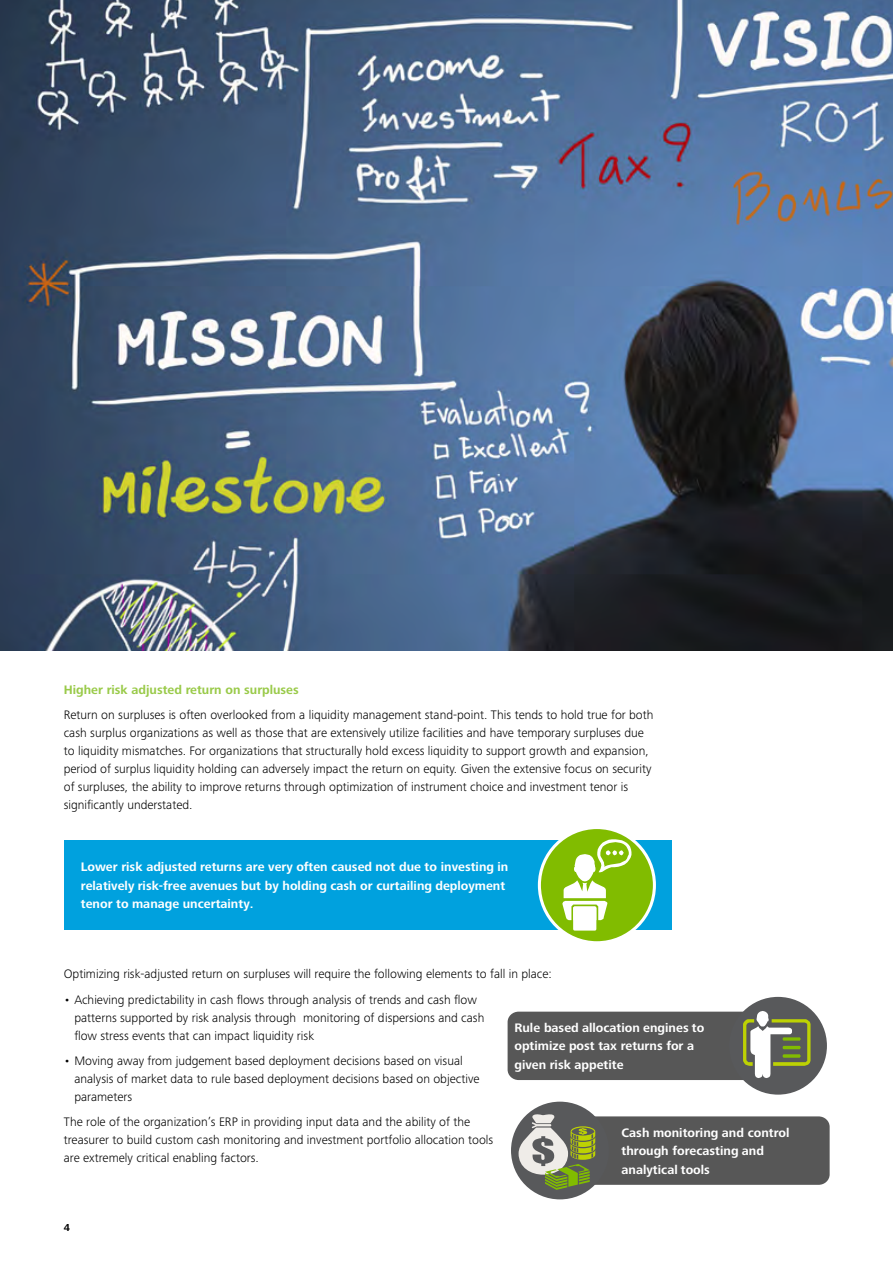
<style>
.page{position:relative;width:893px;height:1263px;background:#fff}
.page>*{position:absolute;margin:0;border:0;box-sizing:border-box;transform-origin:0 0}
.t1{font:300 12.75px/18px "Frutiger Next Pro";color:#000}
.t2{font:700 12.75px/18.3px "Frutiger Next Pro";color:#fff}
.t3{font:700 12.75px "Frutiger Next Pro";color:#99ca49}
.t4{font:700 10.5px "Frutiger Next Pro";color:#000}
</style>
<div class="page">
<img style="left:0;top:0;width:893px;height:651px">
<div style="left:64px;top:840px;width:608px;height:90px;background:#00a1de"></div>
<div style="left:539px;top:827px;width:115px;height:116px;background:#81bc00;border-radius:50%"></div>
<div style="left:538px;top:826px;width:118px;height:118px;border:3px solid #fff;border-radius:50%"></div>
<svg style="left:562px;top:839px;width:69px;height:91px"></svg>
<div style="left:550px;top:1115px;width:281px;height:71px;background:#575757;border-radius:12px"></div>
<div style="left:549px;top:1113px;width:283px;height:75px;border:3px solid #fff;border-radius:12px"></div>
<div style="left:511px;top:1102px;width:98px;height:97px;background:#58595b;border-radius:50%"></div>
<svg style="left:519px;top:1114px;width:76px;height:76px"></svg>
<div style="left:506px;top:1010px;width:282px;height:71px;background:#575757;border-radius:12px"></div>
<div style="left:504px;top:1008px;width:285px;height:75px;border:3px solid #fff;border-radius:12px"></div>
<div style="left:729px;top:997px;width:98px;height:97px;background:#58595b;border-radius:50%"></div>
<svg style="left:743px;top:1011px;width:67px;height:67px"></svg>
<p class="t3" style="left:64px;top:682px;width:237px">Higher risk adjusted return on surpluses</p>
<p class="t1" style="left:64px;top:706px;width:591px">Return on surpluses is often overlooked from a liquidity management stand-point. This tends to hold true for both cash surplus organizations as well as those that are extensively utilize facilities and have temporary surpluses due to liquidity mismatches. For organizations that structurally hold excess liquidity to support growth and expansion, period of surplus liquidity holding can adversely impact the return on equity. Given the extensive focus on security of surpluses, the ability to improve returns through optimization of instrument choice and investment tenor is significantly understated.</p>
<p class="t2" style="left:81px;top:858px;width:429px">Lower risk adjusted returns are very often caused not due to investing in relatively risk-free avenues but by holding cash or curtailing deployment tenor to manage uncertainty.</p>
<p class="t1" style="left:64px;top:965px;width:490px">Optimizing risk-adjusted return on surpluses will require the following elements to fall in place:</p>
<p class="t1" style="left:74px;top:990px;width:411px;text-indent:-11px">• Achieving predictability in cash flows through analysis of trends and cash flow patterns supported by risk analysis through monitoring of dispersions and cash flow stress events that can impact liquidity risk</p>
<p class="t1" style="left:74px;top:1052px;width:407px;text-indent:-11px">• Moving away from judgement based deployment decisions based on visual analysis of market data to rule based deployment decisions based on objective parameters</p>
<p class="t1" style="left:64px;top:1113px;width:431px">The role of the organization’s ERP in providing input data and the ability of the treasurer to build custom cash monitoring and investment portfolio allocation tools are extremely critical enabling factors.</p>
<p class="t2" style="left:514px;top:1019px;width:191px">Rule based allocation engines to optimize post tax returns for a given risk appetite</p>
<p class="t2" style="left:621px;top:1123px;width:170px">Cash monitoring and control through forecasting and analytical tools</p>
<p class="t4" style="left:64px;top:1221px;width:8px">4</p>
</div>
